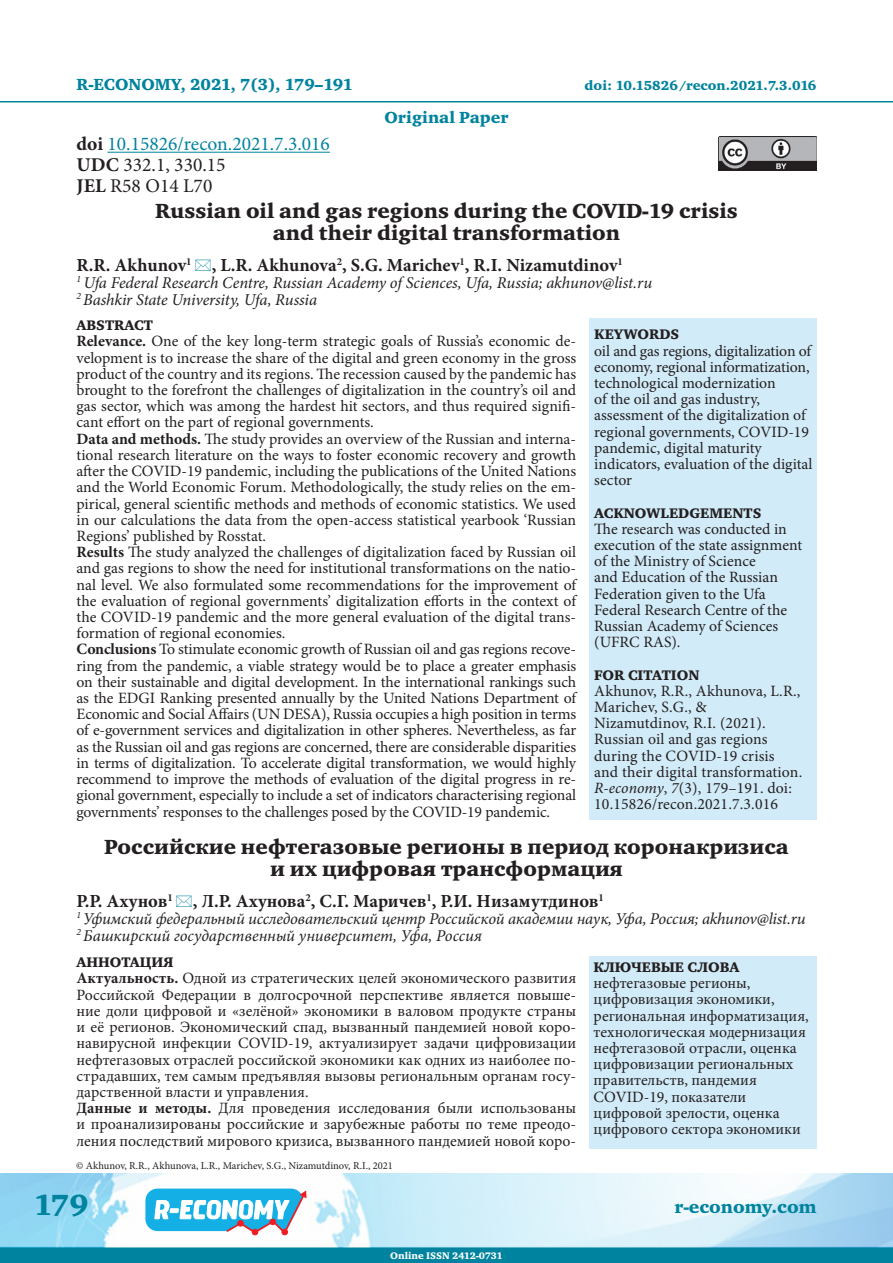
<style>
.page{position:relative;width:893px;height:1263px;background:#fff}
.page>*{position:absolute;margin:0;border:0;box-sizing:border-box;transform-origin:0 0}
.t1{font:30px "Charter Black C";color:#00839e}
.t2{font:21px/22.5px "Charter Black C";color:#231f20;text-align:center}
.t3{font:19.5px/21px "Minion Pro";color:#00839e}
.t4{font:700 18.45px "Minion Pro";color:#231f20}
.t5{font:18px "Charter Black C";color:#00839e}
.t6{font:italic 16.5px/17px "Minion Pro";letter-spacing:-.01em;color:#231f20}
.t7{font:16.5px "Charter Black C";color:#00839e}
.t8{font:15.75px/16.2px "Minion Pro";letter-spacing:-.005em;color:#231f20}
.t9{font:14.25px "Charter Black C";color:#231f20}
.t10{font:13.5px "Charter Black C";color:#00839e}
.t11{font:10.5px "Minion Pro";color:#231f20}
.t12{font:9.75px "Charter Black C";color:#fff}
.s1{font-weight:700;color:#231f20}
.s2{color:#231f20}
.s3{font-weight:700}
.s4{font-style:italic}
</style>
<div class="page">
<hr style="left:0;top:101px;width:893px;height:1px;background:#00839e">
<div style="left:0;top:1247px;width:893px;height:16px;background:#00839e;border:2px solid #00839e"></div>
<img style="left:0;top:1174px;width:893px;height:73px">
<svg style="left:145px;top:1188px;width:162px;height:48px"></svg>
<div style="left:589px;top:318px;width:227px;height:502px;background:#d2ebf8"></div>
<hr style="left:108px;top:152px;width:222px;height:1px;background:#00839e">
<img style="left:718px;top:136px;width:98px;height:35px">
<div style="left:589px;top:956px;width:227px;height:192px;background:#d2ebf8"></div>
<p class="t7" style="left:77px;top:76px;width:278px">R-ECONOMY, 2021, 7(3), 179–191</p>
<p class="t10" style="left:585px;top:78px;width:233px">doi: 10.15826/recon.2021.7.3.016</p>
<p class="t7" style="left:384px;top:108px;width:126px">Original Paper</p>
<p class="t3" style="left:77px;top:134px;width:255px"><span class="s1">doi</span> 10.15826/recon.2021.7.3.016<br><span class="s1">UDC</span> <span class="s2">332.1, 330.15<br></span><span class="s1">JEL</span> <span class="s2">R58 O14 L70</span></p>
<h2 class="t2" style="left:155px;top:200px;width:584px">Russian oil and gas regions during the COVID-19 crisis and their digital transformation</h2>
<p class="t4" style="left:77px;top:252px;width:548px">R.R. Akhunov<sup>1</sup> , L.R. Akhunova<sup>2</sup>, S.G. Marichev<sup>1</sup>, R.I. Nizamutdinov<sup>1</sup></p>
<p class="t6" style="left:77px;top:274px;width:577px"><sup>1</sup> Ufa Federal Research Centre, Russian Academy of Sciences, Ufa, Russia; akhunov@list.ru<br><sup>2</sup> Bashkir State University, Ufa, Russia</p>
<p class="t9" style="left:77px;top:317px;width:78px">ABSTRACT</p>
<p class="t8" style="left:77px;top:333px;width:501px"><span class="s3">Relevance.</span> One of the key long-term strategic goals of Russia’s economic de&shy;velopment is to increase the share of the digital and green economy in the gross product of the country and its regions. The recession caused by the pandemic has brought to the forefront the challenges of digitalization in the country’s oil and gas sector, which was among the hardest hit sectors, and thus required signifi&shy;cant effort on the part of regional governments.<br><span class="s3">Data and methods.</span> The study provides an overview of the Russian and interna&shy;tional research literature on the ways to foster economic recovery and growth after the COVID-19 pandemic, including the publications of the United Nations and the World Economic Forum. Methodologically, the study relies on the em&shy;pirical, general scientific methods and methods of economic statistics. We used in our calculations the data from the open-access statistical yearbook ‘Russian Regions’ published by Rosstat.<br><span class="s3">Results</span> The study analyzed the challenges of digitalization faced by Russian oil and gas regions to show the need for institutional transformations on the natio&shy;nal level. We also formulated some recommendations for the improvement of the evaluation of regional governments’ digitalization efforts in the context of the COVID-19 pandemic and the more general evaluation of the digital trans&shy;formation of regional economies.<br><span class="s3">Conclusions</span> To stimulate economic growth of Russian oil and gas regions recove&shy;ring from the pandemic, a viable strategy would be to place a greater emphasis on their sustainable and digital development. In the international rankings such as the EDGI Ranking presented annually by the United Nations Department of Economic and Social Affairs (UN DESA), Russia occupies a high position in terms of e-government services and digitalization in other spheres. Nevertheless, as far as the Russian oil and gas regions are concerned, there are considerable disparities in terms of digitalization. To accelerate digital transformation, we would highly recommend to improve the methods of evaluation of the digital progress in re&shy;gional government, especially to include a set of indicators characterising regional governments’ responses to the challenges posed by the COVID-19 pandemic.</p>
<p class="t9" style="left:594px;top:327px;width:87px">KEYWORDS</p>
<p class="t8" style="left:594px;top:342px;width:220px">oil and gas regions, digitalization of economy, regional informatization, technological modernization<br>of the oil and gas industry, assessment of the digitalization of regional governments, COVID-19 pandemic, digital maturity indicators, evaluation of the digital sector</p>
<p class="t9" style="left:594px;top:505px;width:169px">ACKNOWLEDGEMENTS</p>
<p class="t8" style="left:594px;top:521px;width:209px">The research was conducted in execution of the state assignment of the Ministry of Science<br>and Education of the Russian<br>Federation given to the Ufa<br>Federal Research Centre of the<br>Russian Academy of Sciences (UFRC RAS).</p>
<p class="t9" style="left:594px;top:667px;width:107px">FOR CITATION</p>
<p class="t8" style="left:594px;top:683px;width:209px">Akhunov, R.R., Akhunova, L.R.,<br>Marichev, S.G., &amp;<br>Nizamutdinov, R.I. (2021).<br>Russian oil and gas regions during the COVID-19 crisis and their digital transformation.<br><span class="s4">R-economy</span>, <span class="s4">7</span>(3), 179–191. doi:<br>10.15826/recon.2021.7.3.016</p>
<h2 class="t2" style="left:104px;top:836px;width:686px">Российские нефтегазовые регионы в период коронакризиса и их цифровая трансформация</h2>
<p class="t4" style="left:77px;top:888px;width:529px">Р.Р. Ахунов<sup>1</sup> , Л.Р. Ахунова<sup>2</sup>, С.Г. Маричев<sup>1</sup>, Р.И. Низамутдинов<sup>1</sup></p>
<p class="t6" style="left:77px;top:910px;width:730px"><sup>1</sup> Уфимский федеральный исследовательский центр Российской академии наук, Уфа, Россия; akhunov@list.ru<br><sup>2</sup> Башкирский государственный университет, Уфа, Россия</p>
<p class="t9" style="left:77px;top:954px;width:99px">АННОТАЦИЯ</p>
<p class="t8" style="left:77px;top:970px;width:501px"><span class="s3">Актуальность.</span> Одной из стратегических целей экономического развития Российской Федерации в долгосрочной перспективе является повыше&shy;ние доли цифровой и «зелёной» экономики в валовом продукте страны и её регионов. Экономический спад, вызванный пандемией новой коро&shy;навирусной инфекции COVID-19, актуализирует задачи цифровизации нефтегазовых отраслей российской экономики как одних из наиболее по&shy;страдавших, тем самым предъявляя вызовы региональным органам госу&shy;дарственной власти и управления.<br><span class="s3">Данные и методы.</span> Для проведения исследования были использованы и проанализированы российские и зарубежные работы по теме преодо&shy;ления последствий мирового кризиса, вызванного пандемией новой коро-</p>
<p class="t9" style="left:594px;top:959px;width:147px">КЛЮЧЕВЫЕ СЛОВА</p>
<p class="t8" style="left:594px;top:975px;width:217px">нефтегазовые регионы, цифровизация экономики, региональная информатизация, технологическая модернизация нефтегазовой отрасли, оценка цифровизации региональных правительств, пандемия<br>COVID-19, показатели цифровой зрелости, оценка цифрового сектора экономики</p>
<p class="t11" style="left:76px;top:1159px;width:318px">© Akhunov, R.R., Akhunova, L.R., Marichev, S.G., Nizamutdinov, R.I., 2021</p>
<h1 class="t1" style="left:33px;top:1188px;width:56px">179</h1>
<p class="t5" style="left:675px;top:1196px;width:143px">r-economy.com</p>
<p class="t12" style="left:390px;top:1250px;width:114px">Online ISSN 2412-0731</p>
</div>
